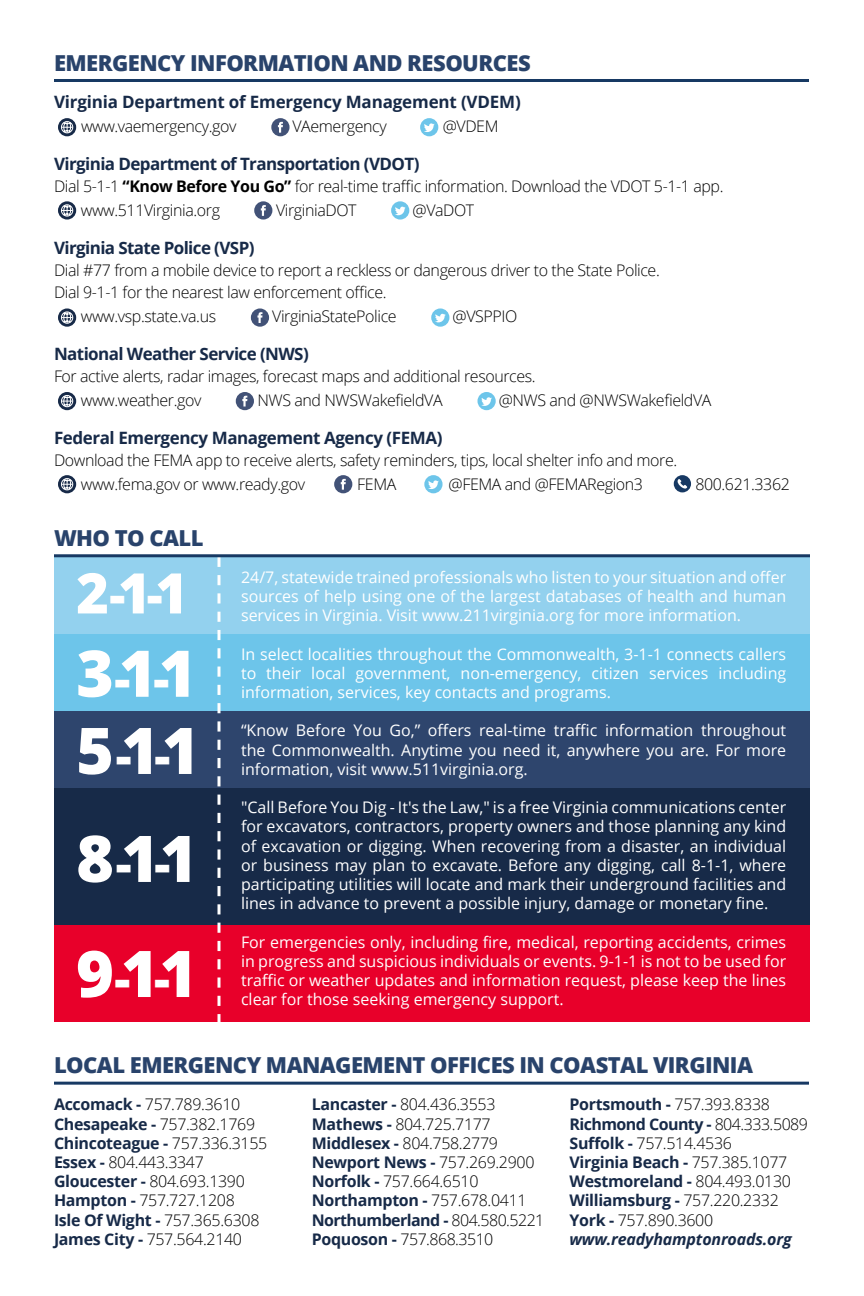
<style>
.page{position:relative;width:864px;height:1296px;background:#fff}
.page>*{position:absolute;margin:0;border:0;box-sizing:border-box;transform-origin:0 0}
.t1{font:800 64.4px/77.2px "Open Sans";color:#fff}
.t2{font:800 56px "Open Sans";color:#fff}
.t3{font:800 22px "Open Sans";letter-spacing:-.025em;color:#29436b}
.t4{font:700 17px "Open Sans";letter-spacing:-.035em;color:#172a48}
.t5{font:700 17px "Open Sans";letter-spacing:-.01em;color:#172a48}
.t6{font:300 16px/19.2px "Open Sans";letter-spacing:-.025em;color:#000}
.t7{font:16px/19.2px "Open Sans";color:#fff;text-align:justify}
.s1{font-weight:700}
.s2{font-size:50px}
.s3{font-weight:700;color:#172a48}
.s4{font-weight:700;font-style:italic;color:#172a48}
</style>
<div class="page">
<div style="left:54px;top:923px;width:756px;height:99px;background:#e8002a"></div>
<div style="left:54px;top:633px;width:756px;height:79px;background:#6dc5ea"></div>
<div style="left:54px;top:712px;width:756px;height:79px;background:#2e456d"></div>
<div style="left:54px;top:788px;width:756px;height:137px;background:#172a48"></div>
<div style="left:54px;top:557px;width:756px;height:77px;background:#93d1ee"></div>
<svg style="left:218px;top:557px;width:3px;height:465px"></svg>
<hr style="left:54px;top:554px;width:756px;height:3px;background:#173963">
<hr style="left:54px;top:79px;width:755px;height:3px;background:#173963">
<hr style="left:54px;top:1082px;width:755px;height:3px;background:#173963">
<div style="left:271px;top:118px;width:19px;height:18px;background:#425277;border-radius:50%"></div>
<svg style="left:278px;top:122px;width:5px;height:11px"></svg>
<div style="left:420px;top:118px;width:18px;height:18px;background:#6dc5ea;border-radius:50%"></div>
<svg style="left:424px;top:123px;width:11px;height:9px"></svg>
<svg style="left:58px;top:118px;width:18px;height:18px"></svg>
<div style="left:61px;top:121px;width:12px;height:12px;border:1px solid #fff;border-radius:50%"></div>
<svg style="left:61px;top:122px;width:12px;height:11px"></svg>
<svg style="left:58px;top:201px;width:18px;height:19px"></svg>
<div style="left:61px;top:204px;width:12px;height:12px;border:1px solid #fff;border-radius:50%"></div>
<svg style="left:61px;top:205px;width:12px;height:11px"></svg>
<div style="left:254px;top:201px;width:18px;height:19px;background:#425277;border-radius:50%"></div>
<svg style="left:261px;top:205px;width:5px;height:11px"></svg>
<svg style="left:391px;top:201px;width:18px;height:19px"></svg>
<svg style="left:395px;top:207px;width:11px;height:8px"></svg>
<svg style="left:58px;top:308px;width:18px;height:19px"></svg>
<div style="left:61px;top:312px;width:12px;height:12px;border:1px solid #fff;border-radius:50%"></div>
<svg style="left:61px;top:312px;width:12px;height:11px"></svg>
<div style="left:251px;top:308px;width:18px;height:19px;background:#425277;border-radius:50%"></div>
<svg style="left:257px;top:312px;width:5px;height:11px"></svg>
<div style="left:431px;top:308px;width:18px;height:19px;background:#6dc5ea;border-radius:50%"></div>
<svg style="left:435px;top:314px;width:11px;height:8px"></svg>
<svg style="left:58px;top:392px;width:18px;height:18px"></svg>
<svg style="left:61px;top:395px;width:12px;height:12px"></svg>
<div style="left:236px;top:392px;width:18px;height:18px;background:#425277;border-radius:50%"></div>
<svg style="left:242px;top:396px;width:5px;height:11px"></svg>
<div style="left:478px;top:392px;width:18px;height:18px;background:#6dc5ea;border-radius:50%"></div>
<svg style="left:481px;top:397px;width:11px;height:9px"></svg>
<svg style="left:58px;top:475px;width:18px;height:18px"></svg>
<div style="left:61px;top:478px;width:12px;height:12px;border:1px solid #fff;border-radius:50%"></div>
<svg style="left:61px;top:479px;width:12px;height:11px"></svg>
<div style="left:334px;top:475px;width:18px;height:18px;background:#425277;border-radius:50%"></div>
<svg style="left:341px;top:479px;width:5px;height:11px"></svg>
<div style="left:424px;top:475px;width:19px;height:18px;background:#6dc5ea;border-radius:50%"></div>
<svg style="left:428px;top:480px;width:11px;height:9px"></svg>
<div style="left:674px;top:475px;width:17px;height:17px;background:#173963;border-radius:50%"></div>
<svg style="left:677px;top:479px;width:10px;height:10px"></svg>
<h3 class="t3" style="left:54px;top:46px;width:478px">EMERGENCY INFORMATION AND RESOURCES</h3>
<p class="t5" style="left:54px;top:90px;width:468px">Virginia Department of Emergency Management (VDEM)</p>
<p class="t6" style="left:81px;top:116px;width:157px">www.vaemergency.gov</p>
<p class="t6" style="left:292px;top:116px;width:96px">VAemergency</p>
<p class="t6" style="left:443px;top:116px;width:57px">@VDEM</p>
<p class="t4" style="left:54px;top:152px;width:367px">Virginia Department of Transportation (VDOT)</p>
<p class="t6" style="left:81px;top:174px;width:644px;line-height:24px;text-indent:-27px">Dial 5-1-1 <span class="s1">“Know Before You Go”</span> for real-time traffic information. Download the VDOT 5-1-1 app. www.511Virginia.org</p>
<p class="t6" style="left:276px;top:200px;width:82px">VirginiaDOT</p>
<p class="t6" style="left:413px;top:200px;width:63px">@VaDOT</p>
<p class="t4" style="left:54px;top:236px;width:202px">Virginia State Police (VSP)</p>
<p class="t6" style="left:54px;top:259px;width:607px;line-height:22px">Dial #77 from a mobile device to report a reckless or dangerous driver to the State Police.<br>Dial 9-1-1 for the nearest law enforcement office.</p>
<p class="t6" style="left:81px;top:306px;width:137px">www.vsp.state.va.us</p>
<p class="t6" style="left:272px;top:306px;width:126px">VirginiaStatePolice</p>
<p class="t6" style="left:453px;top:306px;width:66px">@VSPPIO</p>
<p class="t4" style="left:54px;top:342px;width:256px">National Weather Service (NWS)</p>
<p class="t6" style="left:81px;top:364px;width:456px;line-height:24px;text-indent:-27px">For active alerts, radar images, forecast maps and additional resources. www.weather.gov</p>
<p class="t6" style="left:257px;top:390px;width:187px">NWS and NWSWakefieldVA</p>
<p class="t6" style="left:499px;top:390px;width:214px">@NWS and @NWSWakefieldVA</p>
<p class="t4" style="left:54px;top:426px;width:390px">Federal Emergency Management Agency (FEMA)</p>
<p class="t6" style="left:81px;top:448px;width:598px;line-height:24px;text-indent:-27px">Download the FEMA app to receive alerts, safety reminders, tips, local shelter info and more. www.fema.gov or www.ready.gov</p>
<p class="t6" style="left:357px;top:474px;width:41px">FEMA</p>
<p class="t6" style="left:449px;top:474px;width:196px">@FEMA and @FEMARegion3</p>
<p class="t6" style="left:695px;top:474px;width:96px">800.621.3362</p>
<h3 class="t3" style="left:54px;top:521px;width:151px">WHO TO CALL</h3>
<h2 class="t2" style="left:76px;top:551px;width:113px">2<span class="s2">-</span>1<span class="s2">-</span>1</h2>
<h1 class="t1" style="left:76px;top:631px;width:125px">3<span class="s2">-</span>1<span class="s2">-</span>1<br>5 <span class="s2">-</span>1<span class="s2">-</span>1</h1>
<h1 class="t1" style="left:76px;top:798px;width:123px;line-height:115px">8 <span class="s2">-</span>1<span class="s2">-</span>1<br>9<span class="s2">-</span>1<span class="s2">-</span>1</h1>
<p class="t7" style="left:241px;top:567px;width:547px">24/7, statewide trained professionals who listen to your situation and offer sources of help using one of the largest databases of health and human services in Virginia. Visit www.211virginia.org for more information.</p>
<p class="t7" style="left:241px;top:644px;width:547px">In select localities throughout the Commonwealth, 3-1-1 connects callers to their local government, non-emergency, citizen services including information, services, key contacts and programs.</p>
<p class="t7" style="left:241px;top:721px;width:547px">“Know Before You Go,” offers real-time traffic information throughout the Commonwealth. Anytime you need it, anywhere you are. For more information, visit www.511virginia.org.</p>
<p class="t7" style="left:241px;top:797px;width:547px">"Call Before You Dig - It's the Law," is a free Virginia communications center for excavators, contractors, property owners and those planning any kind of excavation or digging. When recovering from a disaster, an individual or business may plan to excavate. Before any digging, call 8-1-1, where participating utilities will locate and mark their underground facilities and lines in advance to prevent a possible injury, damage or monetary fine.</p>
<p class="t7" style="left:241px;top:932px;width:547px">For emergencies only, including fire, medical, reporting accidents, crimes in progress and suspicious individuals or events. 9-1-1 is not to be used for traffic or weather updates and information request, please keep the lines clear for those seeking emergency support.</p>
<h3 class="t3" style="left:54px;top:1049px;width:701px">LOCAL EMERGENCY MANAGEMENT OFFICES IN COASTAL VIRGINIA</h3>
<p class="t6" style="left:54px;top:1094px;width:215px"><span class="s3">Accomack -</span> 757.789.3610<br><span class="s3">Chesapeake -</span> 757.382.1769<br><span class="s3">Chincoteague -</span> 757.336.3155<br><span class="s3">Essex -</span> 804.443.3347<br><span class="s3">Gloucester -</span> 804.693.1390<br><span class="s3">Hampton -</span> 757.727.1208<br><span class="s3">Isle Of Wight -</span> 757.365.6308<br><span class="s3">James City -</span> 757.564.2140</p>
<p class="t6" style="left:312px;top:1094px;width:234px"><span class="s3">Lancaster -</span> 804.436.3553<br><span class="s3">Mathews -</span> 804.725.7177<br><span class="s3">Middlesex -</span> 804.758.2779<br><span class="s3">Newport News -</span> 757.269.2900<br><span class="s3">Norfolk -</span> 757.664.6510<br><span class="s3">Northampton -</span> 757.678.0411<br><span class="s3">Northumberland -</span> 804.580.5221<br><span class="s3">Poquoson -</span> 757.868.3510</p>
<p class="t6" style="left:570px;top:1094px;width:240px"><span class="s3">Portsmouth -</span> 757.393.8338<br><span class="s3">Richmond County -</span> 804.333.5089<br><span class="s3">Suffolk -</span> 757.514.4536<br><span class="s3">Virginia Beach -</span> 757.385.1077<br><span class="s3">Westmoreland -</span> 804.493.0130<br><span class="s3">Williamsburg -</span> 757.220.2332<br><span class="s3">York -</span> 757.890.3600 <span class="s4">www.readyhamptonroads.org</span></p>
</div>
